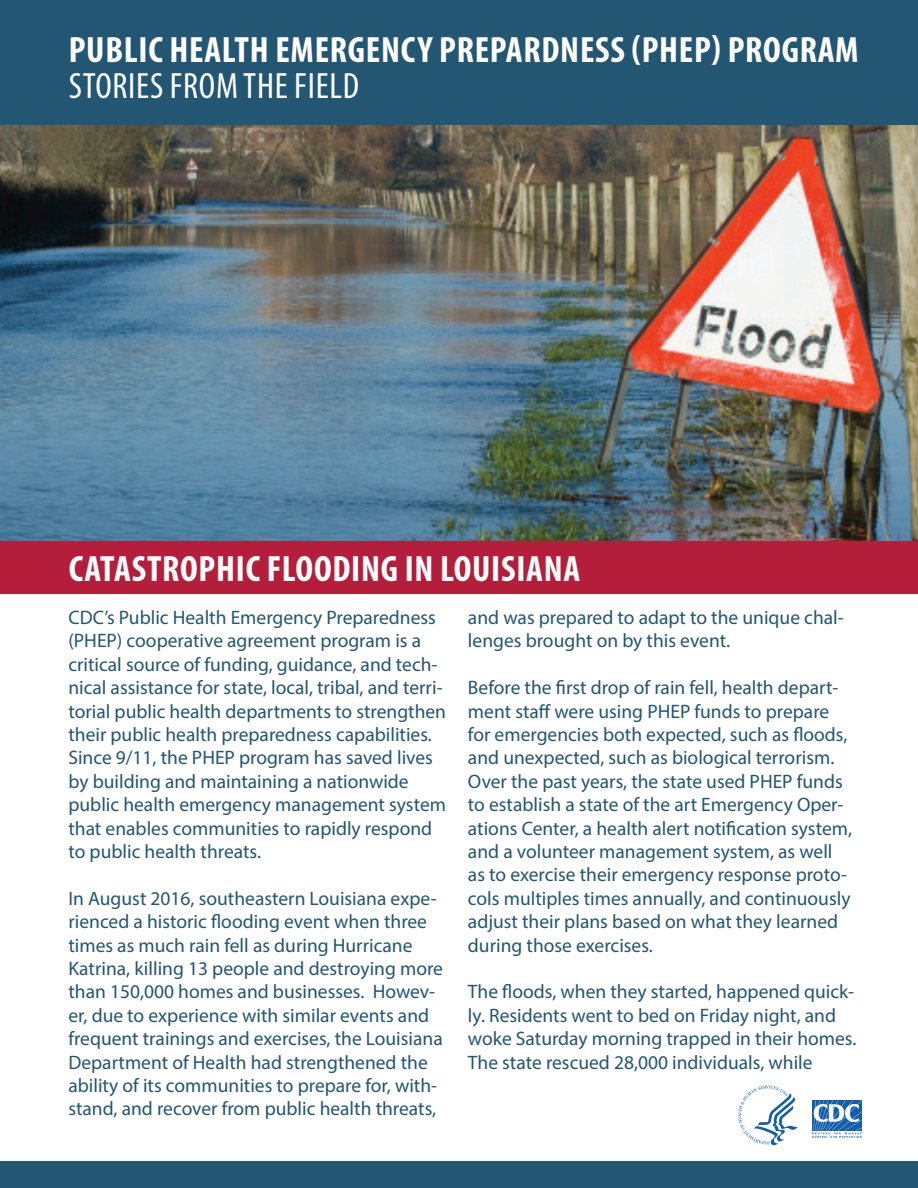
<style>
.page{position:relative;width:918px;height:1188px;background:#fff}
.page>*{position:absolute;margin:0;border:0;box-sizing:border-box;transform-origin:0 0}
.t1{font:700 condensed 36.75px "Myriad Pro";letter-spacing:.02em;color:#fff}
.t2{font:condensed 36.75px "Myriad Pro";letter-spacing:.02em;color:#fff}
.t3{font:19.5px/23.4px "Myriad Pro";color:#235672}
</style>
<div class="page">
<div style="left:0;top:0;width:918px;height:126px;background:#235672"></div>
<div style="left:0;top:541px;width:918px;height:52px;background:#b41e3a"></div>
<div style="left:0;top:1161px;width:918px;height:27px;background:#235672"></div>
<img style="left:0;top:126px;width:918px;height:415px">
<svg style="left:812px;top:1100px;width:50px;height:1px"></svg>
<svg style="left:812px;top:1101px;width:52px;height:37px"></svg>
<svg style="left:738px;top:1086px;width:60px;height:59px"></svg>
<h1 class="t1" style="left:69px;top:27px;width:791px">PUBLIC HEALTH EMERGENCY PREPARDNESS (PHEP) PROGRAM</h1>
<h1 class="t2" style="left:69px;top:64px;width:292px">STORIES FROM THE FIELD</h1>
<h1 class="t1" style="left:69px;top:546px;width:513px">CATASTROPHIC FLOODING IN LOUISIANA</h1>
<p class="t3" style="left:68px;top:605px;width:379px">CDC’s Public Health Emergency Preparedness (PHEP) cooperative agreement program is a critical source of funding, guidance, and tech&shy;nical assistance for state, local, tribal, and terri&shy;torial public health departments to strengthen their public health preparedness capabilities.<br>Since 9/11, the PHEP program has saved lives by building and maintaining a nationwide public health emergency management system that enables communities to rapidly respond to public health threats.</p>
<p class="t3" style="left:68px;top:886px;width:376px">In August 2016, southeastern Louisiana expe&shy;rienced a historic flooding event when three times as much rain fell as during Hurricane Katrina, killing 13 people and destroying more than 150,000 homes and businesses. Howev&shy;er, due to experience with similar events and frequent trainings and exercises, the Louisiana Department of Health had strengthened the ability of its communities to prepare for, with&shy;stand, and recover from public health threats,</p>
<p class="t3" style="left:468px;top:605px;width:377px">and was prepared to adapt to the unique chal&shy;lenges brought on by this event.</p>
<p class="t3" style="left:468px;top:676px;width:386px">Before the first drop of rain fell, health depart&shy;ment staff were using PHEP funds to prepare for emergencies both expected, such as floods, and unexpected, such as biological terrorism.<br>Over the past years, the state used PHEP funds to establish a state of the art Emergency Oper&shy;ations Center, a health alert notification system, and a volunteer management system, as well as to exercise their emergency response proto&shy;cols multiples times annually, and continuously adjust their plans based on what they learned during those exercises.</p>
<p class="t3" style="left:468px;top:980px;width:390px">The floods, when they started, happened quick&shy;ly. Residents went to bed on Friday night, and woke Saturday morning trapped in their homes.<br>The state rescued 28,000 individuals, while</p>
</div>
